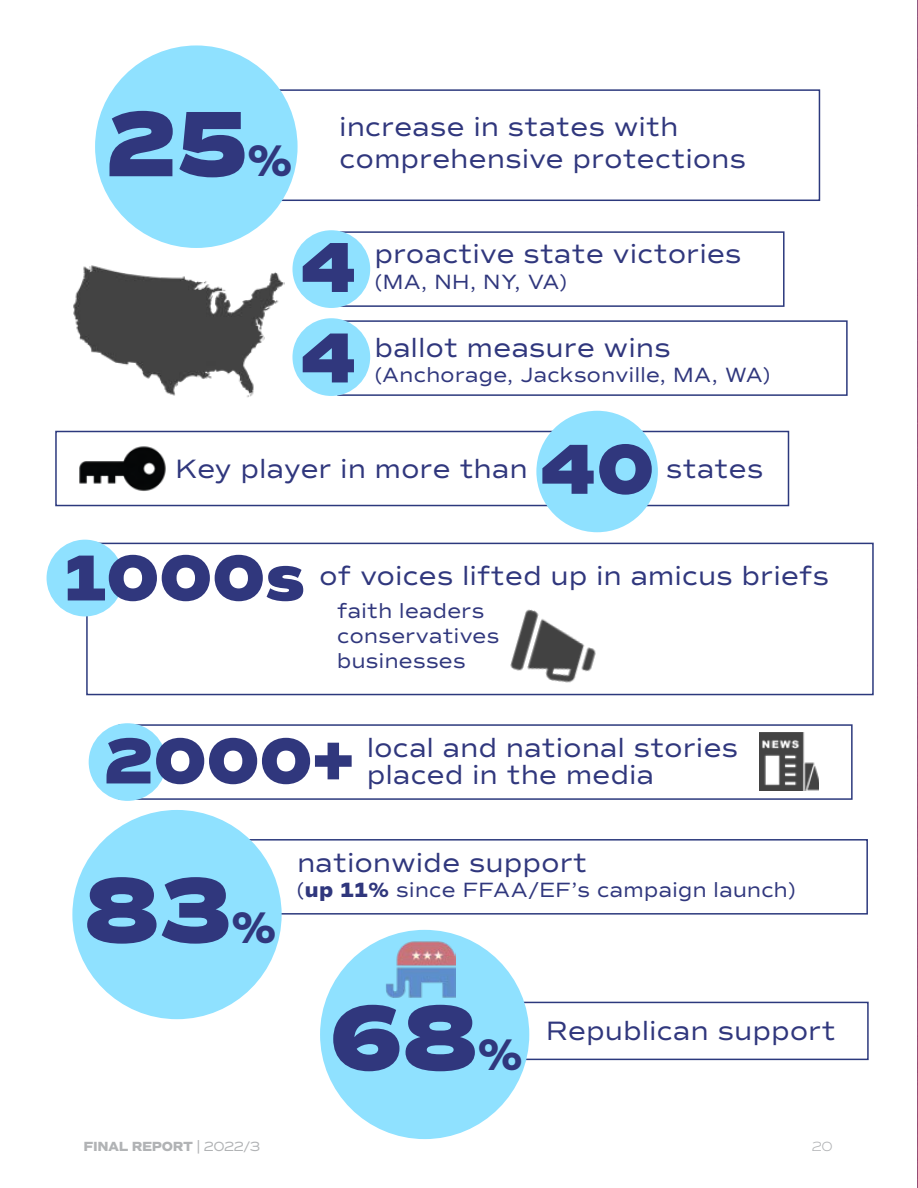
<style>
.page{position:relative;width:918px;height:1188px;background:#fff}
.page>*{position:absolute;margin:0;border:0;box-sizing:border-box;transform-origin:0 0}
.t1{font:800 94.5px "Commuters Sans";color:#30377d}
.t2{font:800 72px "Commuters Sans";color:#30377d}
.t3{font:800 66px "Commuters Sans";color:#30377d}
.t4{font:800 45px "Commuters Sans";color:#30377d}
.t5{font:27px/32.4px "Commuters Sans";letter-spacing:.02em;color:#30377d}
.t6{font:21px/25.2px "Commuters Sans";letter-spacing:.02em;color:#30377d}
.t7{font:800 13.5px "Commuters Sans";letter-spacing:-.03em;color:#b1b3b5}
.t8{font:300 13.5px "Commuters Sans";color:#b1b3b5}
.s1{font-size:45px}
.s2{font-weight:800}
.s3{font-weight:400}
</style>
<div class="page">
<div style="left:86px;top:543px;width:788px;height:152px;background:#fff;border:2px solid #2c397d"></div>
<div style="left:134px;top:839px;width:734px;height:76px;background:#fff;border:2px solid #2c397d"></div>
<div style="left:119px;top:724px;width:734px;height:76px;background:#fff;border:2px solid #2c397d"></div>
<div style="left:55px;top:431px;width:734px;height:75px;background:#fff;border:2px solid #2c397d"></div>
<div style="left:337px;top:320px;width:511px;height:76px;background:#fff;border:2px solid #2c397d"></div>
<div style="left:340px;top:231px;width:445px;height:76px;background:#fff;border:2px solid #2c397d"></div>
<div style="left:242px;top:89px;width:578px;height:112px;background:#fff;border:2px solid #2c397d"></div>
<img style="left:917px;top:0;width:1px;height:1188px">
<div style="left:95px;top:45px;width:203px;height:203px;background:#8fe1ff;border-radius:50%"></div>
<div style="left:292px;top:230px;width:78px;height:78px;background:#8fe1ff;border-radius:50%"></div>
<div style="left:292px;top:318px;width:78px;height:78px;background:#8fe1ff;border-radius:50%"></div>
<div style="left:536px;top:411px;width:122px;height:121px;background:#8fe1ff;border-radius:50%"></div>
<div style="left:72px;top:810px;width:210px;height:209px;background:#8fe1ff;border-radius:50%"></div>
<div style="left:89px;top:723px;width:77px;height:78px;background:#8fe1ff;border-radius:50%"></div>
<img style="left:760px;top:733px;width:59px;height:58px">
<div style="left:47px;top:540px;width:76px;height:76px;background:#8fe1ff;border-radius:50%"></div>
<div style="left:381px;top:1002px;width:488px;height:58px;background:#fff;border:2px solid #2c397d"></div>
<img style="left:73px;top:265px;width:212px;height:133px">
<img style="left:79px;top:446px;width:87px;height:45px">
<img style="left:510px;top:609px;width:86px;height:74px">
<div style="left:320px;top:930px;width:209px;height:209px;background:#8fe1ff;border-radius:50%"></div>
<img style="left:386px;top:941px;width:70px;height:57px">
<h1 class="t1" style="left:106px;top:86px;width:187px">25<span class="s1">%</span></h1>
<p class="t5" style="left:340px;top:111px;width:408px">increase in states with comprehensive protections</p>
<h2 class="t2" style="left:300px;top:224px;width:57px">4</h2>
<p class="t5" style="left:375px;top:238px;width:368px">proactive state victories</p>
<p class="t6" style="left:375px;top:269px;width:194px">(MA, NH, NY, VA)</p>
<h2 class="t2" style="left:300px;top:314px;width:57px">4</h2>
<p class="t5" style="left:375px;top:332px;width:297px">ballot measure wins</p>
<p class="t6" style="left:375px;top:362px;width:397px">(Anchorage, Jacksonville, MA, WA)</p>
<h2 class="t2" style="left:540px;top:425px;width:116px">40</h2>
<p class="t5" style="left:175px;top:452px;width:353px">Key player in more than</p>
<p class="t5" style="left:666px;top:452px;width:98px">states</p>
<h3 class="t3" style="left:64px;top:538px;width:242px">1000s</h3>
<p class="t5" style="left:320px;top:560px;width:511px">of voices lifted up in amicus briefs</p>
<p class="t6" style="left:337px;top:598px;width:164px">faith leaders conservatives businesses</p>
<h3 class="t3" style="left:104px;top:721px;width:251px">2000+</h3>
<p class="t5" style="left:367px;top:735px;width:372px;line-height:27px">local and national stories placed in the media</p>
<h1 class="t1" style="left:84px;top:853px;width:193px">83<span class="s1">%</span></h1>
<p class="t5" style="left:297px;top:846px;width:291px">nationwide support</p>
<p class="t6" style="left:297px;top:877px;width:500px">(<span class="s2">up 11%</span> since FFAA/EF’s campaign launch)</p>
<h1 class="t1" style="left:330px;top:980px;width:150px">68</h1>
<h3 class="t4" style="left:478px;top:1027px;width:46px">%</h3>
<p class="t5" style="left:546px;top:1015px;width:291px">Republican support</p>
<p class="t7" style="left:84px;top:1138px;width:178px">FINAL REPORT <span class="s3">| 2022/3</span></p>
<p class="t8" style="left:812px;top:1138px;width:23px">20</p>
</div>
